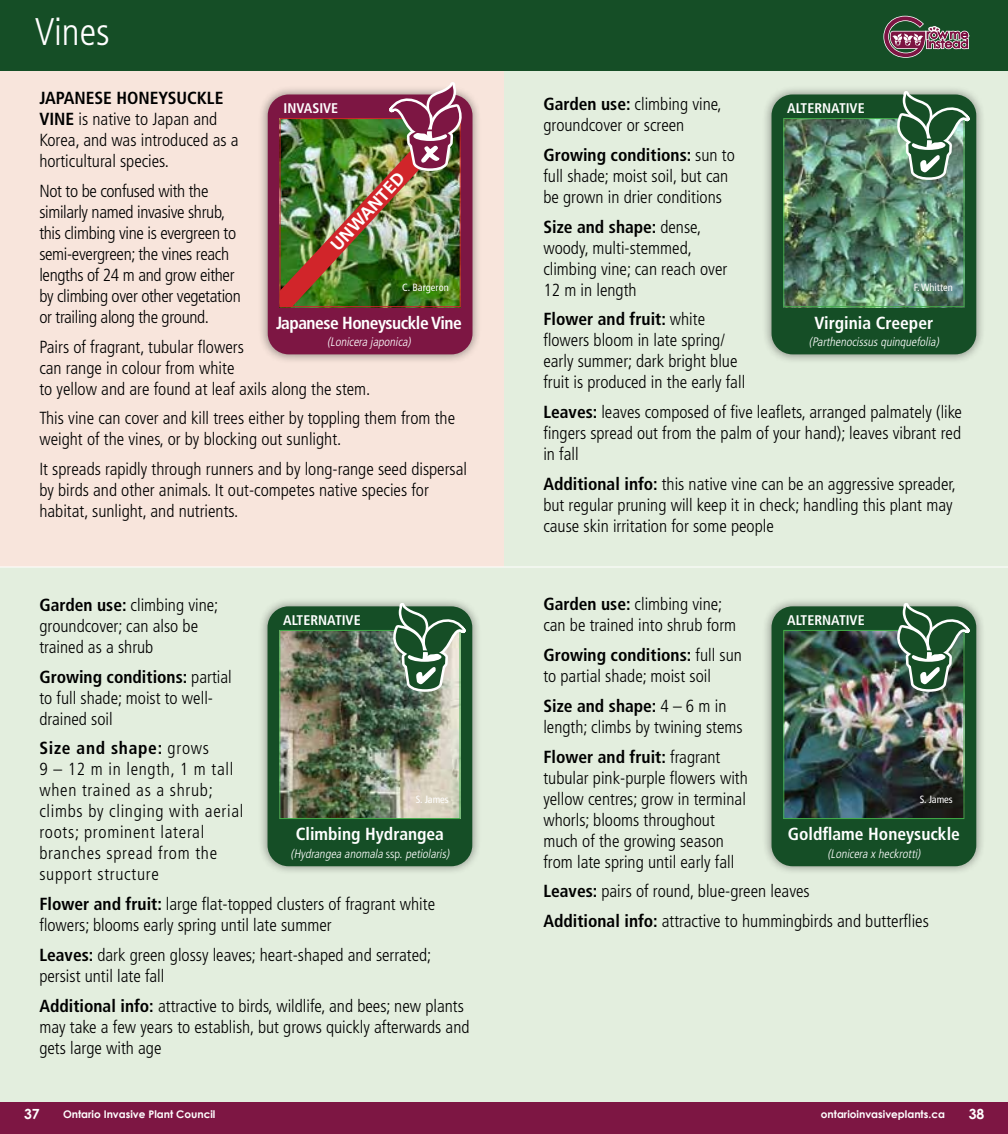
<style>
.page{position:relative;width:1008px;height:1134px;background:#fff}
.page>*{position:absolute;margin:0;border:0;box-sizing:border-box;transform-origin:0 0}
.t1{font:300 condensed 38.5px "Frutiger";color:#fff}
.t2{font:300 condensed 17.5px/21px "Frutiger";color:#000}
.t3{font:300 condensed 17.5px/21px "Frutiger";letter-spacing:-.02em;color:#000}
.t4{font:300 condensed 17.5px/21px "Frutiger";letter-spacing:.04em;color:#000}
.t5{font:700 condensed 17.5px "Frutiger";color:#fff}
.t6{font:700 condensed 17.5px "Frutiger";letter-spacing:-.03em;color:#fff}
.t7{font:700 17.5px "Frutiger";color:#fff}
.t8{font:700 condensed 14px "Frutiger";color:#fff}
.t9{font:700 14px "Century Gothic";color:#fff}
.t10{font:italic 300 condensed 12.25px "Frutiger";color:#fff}
.t11{font:700 10.5px "Century Gothic";color:#fff}
.t12{font:condensed 10.5px "Frutiger";color:#fff}
.s1{font-weight:700}
.s2{font-style:normal}
</style>
<div class="page">
<div style="left:0;top:1102px;width:504px;height:32px;background:#7d1643"></div>
<div style="left:504px;top:1102px;width:504px;height:32px;background:#7d1643"></div>
<div style="left:504px;top:63px;width:504px;height:504px;background:#e3eede"></div>
<div style="left:0;top:567px;width:1008px;height:534px;background:#e3eede"></div>
<div style="left:0;top:63px;width:504px;height:504px;background:#f8e5dc"></div>
<div style="left:504px;top:0;width:504px;height:71px;background:#154e26"></div>
<div style="left:0;top:0;width:504px;height:71px;background:#154e26"></div>
<svg style="left:883px;top:16px;width:87px;height:42px"></svg>
<hr style="left:0;top:567px;width:1008px;height:1px;background:#fff">
<div style="left:258px;top:85px;width:224px;height:279px;background:#000;opacity:.44"></div>
<div style="left:268px;top:94px;width:204px;height:260px;background:#7d1643;border-radius:21px"></div>
<img style="left:280px;top:82px;width:183px;height:225px">
<div style="left:762px;top:85px;width:224px;height:279px;background:#000;opacity:.44"></div>
<div style="left:772px;top:94px;width:204px;height:260px;background:#154e26;border-radius:21px"></div>
<img style="left:785px;top:120px;width:177px;height:185px">
<div style="left:783px;top:118px;width:181px;height:189px;border:1px solid #41ad49"></div>
<svg style="left:893px;top:91px;width:83px;height:91px"></svg>
<div style="left:762px;top:596px;width:224px;height:280px;background:#000;opacity:.44"></div>
<div style="left:772px;top:606px;width:204px;height:260px;background:#154e26;border-radius:21px"></div>
<img style="left:785px;top:632px;width:177px;height:185px">
<div style="left:783px;top:630px;width:181px;height:189px;border:1px solid #41ad49"></div>
<img style="left:893px;top:603px;width:83px;height:91px">
<div style="left:258px;top:596px;width:224px;height:280px;background:#000;opacity:.44"></div>
<div style="left:268px;top:606px;width:204px;height:260px;background:#154e26;border-radius:21px"></div>
<img style="left:281px;top:632px;width:177px;height:185px">
<div style="left:279px;top:630px;width:181px;height:189px;border:1px solid #41ad49"></div>
<svg style="left:389px;top:603px;width:83px;height:91px"></svg>
<h1 class="t1" style="left:35px;top:9px;width:76px">Vines</h1>
<p class="t2" style="left:39px;top:88px;width:201px"><span class="s1">JAPANESE HONEYSUCKLE<br>VINE</span> is native to Japan and<br>Korea, and was introduced as a horticultural species.</p>
<p class="t3" style="left:39px;top:181px;width:203px">Not to be confused with the similarly named invasive shrub, this climbing vine is evergreen to semi-evergreen; the vines reach lengths of 24 m and grow either by climbing over other vegetation or trailing along the ground.</p>
<p class="t2" style="left:39px;top:336px;width:333px">Pairs of fragrant, tubular flowers<br>can range in colour from white<br>to yellow and are found at leaf axils along the stem.</p>
<p class="t2" style="left:39px;top:408px;width:417px">This vine can cover and kill trees either by toppling them from the weight of the vines, or by blocking out sunlight.</p>
<p class="t2" style="left:39px;top:459px;width:429px">It spreads rapidly through runners and by long-range seed dispersal by birds and other animals. It out-competes native species for habitat, sunlight, and nutrients.</p>
<p class="t2" style="left:543px;top:94px;width:180px"><span class="s1">Garden use:</span> climbing vine, groundcover or screen</p>
<p class="t2" style="left:543px;top:145px;width:193px"><span class="s1">Growing conditions:</span> sun to full shade; moist soil, but can be grown in drier conditions</p>
<p class="t2" style="left:543px;top:216px;width:186px"><span class="s1">Size and shape:</span> dense, woody, multi-stemmed, climbing vine; can reach over<br>12 m in length</p>
<p class="t2" style="left:543px;top:309px;width:203px"><span class="s1">Flower and fruit:</span> white flowers bloom in late spring/ early summer; dark bright blue fruit is produced in the early fall</p>
<p class="t2" style="left:543px;top:402px;width:420px;text-align:justify"><span class="s1">Leaves:</span> leaves composed of five leaflets, arranged palmately (like fingers spread out from the palm of your hand); leaves vibrant red in fall</p>
<p class="t2" style="left:543px;top:474px;width:414px"><span class="s1">Additional info:</span> this native vine can be an aggressive spreader, but regular pruning will keep it in check; handling this plant may cause skin irritation for some people</p>
<p class="t8" style="left:284px;top:100px;width:56px">INVASIVE</p>
<p class="t8" style="left:787px;top:100px;width:79px">ALTERNATIVE</p>
<p class="t7" style="left:326px;top:241px;width:101px;rotate:-47deg">UNWANTED</p>
<p class="t12" style="left:914px;top:282px;width:40px">F. Whitten</p>
<p class="t5" style="left:815px;top:312px;width:120px">Virginia Creeper</p>
<p class="t10" style="left:809px;top:335px;width:134px">(Parthenocissusquinquefolia)</p>
<p class="t12" style="left:402px;top:282px;width:48px">C. Bargeron</p>
<p class="t6" style="left:276px;top:312px;width:187px">Japanese Honeysuckle Vine</p>
<p class="t10" style="left:327px;top:335px;width:88px">(Lonicera japonica)</p>
<p class="t2" style="left:39px;top:595px;width:181px"><span class="s1">Garden use:</span> climbing vine; groundcover; can also be trained as a shrub</p>
<p class="t2" style="left:39px;top:666px;width:194px"><span class="s1">Growing conditions:</span> partial to full shade; moist to well&shy;drained soil</p>
<p class="t4" style="left:39px;top:738px;width:206px"><span class="s1">Size and shape:</span> grows<br>9 – 12 m in length, 1 m tall when trained as a shrub; climbs by clinging with aerial roots; prominent lateral branches spread from the support structure</p>
<p class="t2" style="left:39px;top:894px;width:397px"><span class="s1">Flower and fruit:</span> large flat-topped clusters of fragrant white flowers; blooms early spring until late summer</p>
<p class="t2" style="left:39px;top:945px;width:394px"><span class="s1">Leaves:</span> dark green glossy leaves; heart-shaped and serrated; persist until late fall</p>
<p class="t2" style="left:39px;top:996px;width:432px"><span class="s1">Additional info:</span> attractive to birds, wildlife, and bees; new plants may take a few years to establish, but grows quickly afterwards and gets large with age</p>
<p class="t8" style="left:283px;top:612px;width:79px">ALTERNATIVE</p>
<p class="t12" style="left:416px;top:793px;width:34px">S. James</p>
<p class="t5" style="left:296px;top:824px;width:150px">Climbing Hydrangea</p>
<p class="t10" style="left:291px;top:847px;width:163px">(Hydrangea anomala <span class="s2">s s p .</span> petiolaris)</p>
<p class="t2" style="left:543px;top:594px;width:194px"><span class="s1">Garden use:</span> climbing vine; can be trained into shrub form</p>
<p class="t2" style="left:543px;top:645px;width:200px"><span class="s1">Growing conditions:</span> full sun to partial shade; moist soil</p>
<p class="t2" style="left:543px;top:696px;width:201px"><span class="s1">Size and shape:</span> 4 – 6 m in length; climbs by twining stems</p>
<p class="t2" style="left:543px;top:746px;width:206px"><span class="s1">Flower and fruit:</span> fragrant tubular pink-purple flowers with yellow centres; grow in terminal whorls; blooms throughout much of the growing season from late spring until early fall</p>
<p class="t2" style="left:543px;top:877px;width:387px;line-height:29.8px"><span class="s1">Leaves:</span> pairs of round, blue-green leaves<br><span class="s1">Additional info:</span> attractive to hummingbirds and butterflies</p>
<p class="t8" style="left:787px;top:612px;width:79px">ALTERNATIVE</p>
<p class="t12" style="left:920px;top:793px;width:34px">S. James</p>
<p class="t5" style="left:788px;top:824px;width:174px">Goldflame Honeysuckle</p>
<p class="t10" style="left:827px;top:847px;width:97px">(Lonicera x heckrotti)</p>
<p class="t9" style="left:24px;top:1105px;width:17px">37</p>
<p class="t11" style="left:63px;top:1108px;width:154px">Ontario Invasive Plant Council</p>
<p class="t11" style="left:821px;top:1108px;width:126px">ontarioinvasiveplants.ca</p>
<p class="t9" style="left:969px;top:1105px;width:17px">38</p>
</div>
